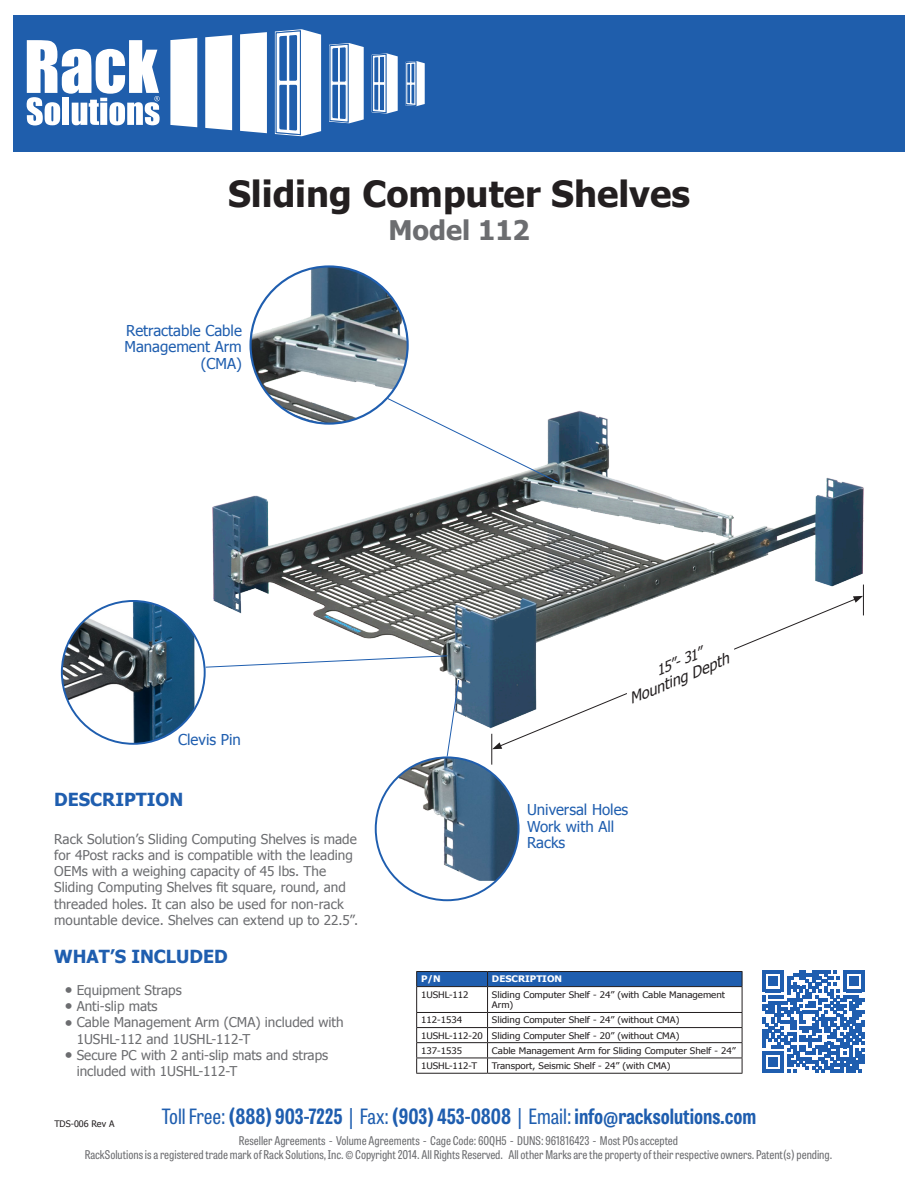
<style>
.page{position:relative;width:918px;height:1188px;background:#fff}
.page>*{position:absolute;margin:0;border:0;box-sizing:border-box;transform-origin:0 0}
.t1{font:700 36px "Tahoma";color:#231f20}
.t2{font:700 27px "Tahoma";color:#6c6d70}
.t3{font:700 21px "Tablet Gothic Condensed";color:#1f5eaf}
.t4{font:700 18px "Tahoma";color:#1f5eaf}
.t5{font:15px/16.5px "Tahoma";color:#1f5eaf}
.t6{font:italic 14.85px "Tahoma";color:#231f20}
.t7{font:italic 14.1px "Tahoma";color:#231f20}
.t8{font:13.5px/16.2px "Tahoma";color:#6c6d70}
.t9{font:12px/13.5px "Tablet Gothic Condensed";color:#6c6d70;text-align:center}
.t10{font:9px/15.1px "Tahoma";color:#231f20;scale:1.09 1}
.t11{font:700 9px "Tahoma";color:#fff;scale:1.09 1}
.t12{font:9px "Tahoma";color:#231f20}
.s1{font-weight:700;font-size:12.3px}
.s2{font-weight:400}
</style>
<div class="page">
<div style="left:13px;top:15px;width:892px;height:136px;background:#1f5eac"></div>
<svg style="left:240px;top:32px;width:27px;height:101px;background:#f9fafc"></svg>
<div style="left:205px;top:35px;width:27px;height:95px;background:#fff"></div>
<div style="left:170px;top:38px;width:27px;height:89px;background:#fff"></div>
<svg style="left:27px;top:40px;width:133px;height:85px"></svg>
<svg style="left:275px;top:29px;width:46px;height:107px"></svg>
<svg style="left:329px;top:43px;width:35px;height:80px"></svg>
<svg style="left:372px;top:53px;width:26px;height:61px"></svg>
<svg style="left:405px;top:61px;width:20px;height:45px"></svg>
<img style="left:212px;top:406px;width:652px;height:323px">
<hr style="left:416px;top:971px;width:72px;height:1px;background:#231f20">
<hr style="left:488px;top:971px;width:254px;height:1px;background:#231f20">
<svg style="left:416px;top:972px;width:327px;height:101px"></svg>
<hr style="left:416px;top:1073px;width:72px;height:1px;background:#231f20">
<hr style="left:488px;top:1073px;width:254px;height:1px;background:#231f20">
<img style="left:376px;top:757px;width:142px;height:124px">
<img style="left:62px;top:601px;width:143px;height:143px;border-radius:71px">
<svg style="left:762px;top:970px;width:103px;height:103px"></svg>
<svg style="left:387px;top:398px;width:172px;height:85px"></svg>
<svg style="left:205px;top:655px;width:243px;height:13px"></svg>
<svg style="left:446px;top:679px;width:13px;height:78px"></svg>
<img style="left:251px;top:266px;width:157px;height:158px;border-radius:79px">
<hr style="left:491px;top:734px;width:1px;height:31px;background:#231f20">
<hr style="left:863px;top:585px;width:1px;height:30px;background:#231f20">
<svg style="left:498px;top:598px;width:359px;height:148px"></svg>
<svg style="left:492px;top:742px;width:10px;height:7px"></svg>
<svg style="left:853px;top:596px;width:10px;height:7px"></svg>
<svg style="left:627px;top:632px;width:107px;height:84px"></svg>
<h1 class="t1" style="left:228px;top:171px;width:463px">Sliding Computer Shelves</h1>
<h2 class="t2" style="left:388px;top:213px;width:143px">Model 112</h2>
<p class="t5" style="left:124px;top:322px;width:119px;text-align:right">Retractable Cable<br>Management Arm (CMA)</p>
<p class="t5" style="left:178px;top:731px;width:64px">Clevis Pin</p>
<h3 class="t4" style="left:54px;top:788px;width:131px">DESCRIPTION</h3>
<p class="t8" style="left:54px;top:830px;width:306px">Rack Solution’s Sliding Computing Shelves is made for 4Post racks and is compatible with the leading OEMs with a weighing capacity of 45 lbs. The Sliding Computing Shelves fit square, round, and threaded holes. It can also be used for non-rack mountable device. Shelves can extend up to 22.5”.</p>
<h3 class="t4" style="left:54px;top:945px;width:175px">WHAT’S INCLUDED</h3>
<p class="t8" style="left:65px;top:981px;width:119px"><span class="s1">•</span> Equipment Straps</p>
<p class="t8" style="left:65px;top:998px;width:94px"><span class="s1">•</span> Anti-slip mats</p>
<p class="t8" style="left:77px;top:1014px;width:268px;text-indent:-12px"><span class="s1">•</span> Cable Management Arm (CMA) included with<br>1USHL-112 and 1USHL-112-T</p>
<p class="t8" style="left:77px;top:1046px;width:253px;text-indent:-12px"><span class="s1">•</span> Secure PC with 2 anti-slip mats and straps included with 1USHL-112-T</p>
<p class="t7" style="left:653px;top:663px;width:50px;rotate:-23deg">15”- 31”</p>
<p class="t6" style="left:626px;top:691px;width:108px;rotate:-23deg">Mounting Depth</p>
<p class="t5" style="left:527px;top:801px;width:103px">Universal Holes<br>Work with All<br>Racks</p>
<p class="t11" style="left:421px;top:973px;width:19px">P/N</p>
<p class="t11" style="left:492px;top:973px;width:66px">DESCRIPTION</p>
<p class="t10" style="left:421px;top:986px;width:45px">1USHL-112</p>
<p class="t10" style="left:492px;top:989px;width:215px;line-height:10.8px">Sliding Computer Shelf - 24” (with Cable Management<br>Arm)</p>
<p class="t10" style="left:421px;top:1012px;width:39px">112-1534</p>
<p class="t10" style="left:421px;top:1012px;width:238px;text-align:justify;text-indent:71px">Sliding Computer Shelf - 24” (without CMA)<br>1USHL-112-20 Sliding Computer Shelf - 20” (without CMA)<br>137-1535</p>
<p class="t10" style="left:492px;top:1042px;width:225px">Cable Management Arm for Sliding Computer Shelf - 24”</p>
<p class="t10" style="left:421px;top:1058px;width:53px">1USHL-112-T</p>
<p class="t10" style="left:492px;top:1058px;width:165px">Transport, Seismic Shelf - 24” (with CMA)</p>
<p class="t12" style="left:54px;top:1118px;width:62px">TDS-006 Rev A</p>
<h3 class="t3" style="left:162px;top:1102px;width:596px"><span class="s2">Toll Free:</span> (888) 903-7225 <span class="s2">| Fax:</span> (903) 453-0808 <span class="s2">| Email:</span> info@racksolutions.com</h3>
<p class="t9" style="left:85px;top:1133px;width:749px">Reseller Agreements - Volume Agreements - Cage Code: 60QH5 - DUNS: 961816423 - Most POs accepted<br>RackSolutions is a registered trade mark of Rack Solutions, Inc. © Copyright 2014. All Rights Reserved. All other Marks are the property of their respective owners. Patent(s) pending.</p>
</div>
